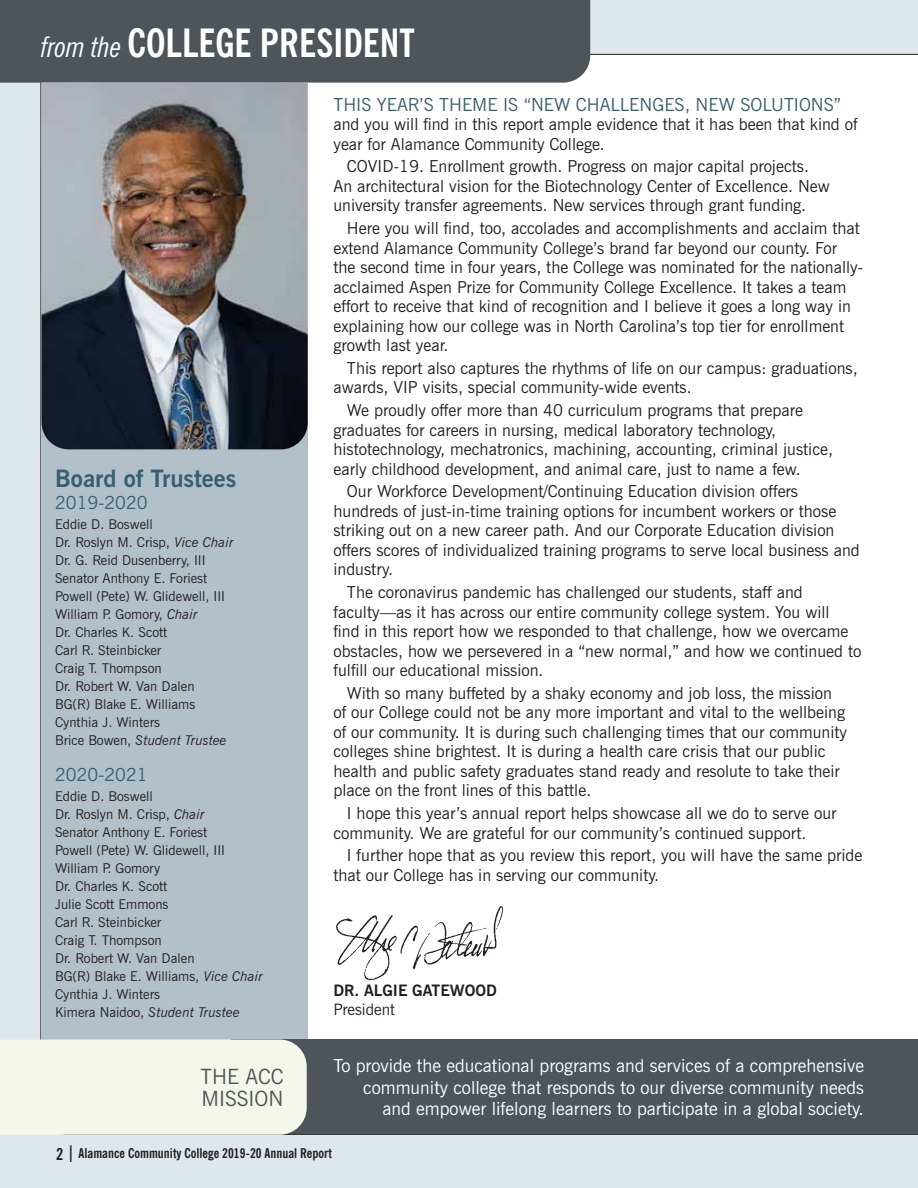
<style>
.page{position:relative;width:918px;height:1188px;background:#dee7eb}
.page>*{position:absolute;margin:0;border:0;box-sizing:border-box;transform-origin:0 0}
.t1{font:700 condensed 39px "News Gothic BT";color:#fff}
.t2{font:extra-condensed 39px "News Gothic BT";color:#fff}
.t3{font:700 24px "News Gothic BT";color:#395f6f}
.t4{font:21px/22.5px "News Gothic BT";color:#4d555b}
.t5{font:18px/21.6px "News Gothic BT";color:#fff;text-align:right}
.t6{font:18px "News Gothic BT";color:#395f6f}
.t7{font:16.5px/19.5px "News Gothic BT";color:#231f20}
.t8{font:700 15.75px "News Gothic BT";color:#231f20}
.t9{font:15.75px "News Gothic BT";color:#231f20}
.t10{font:13.5px/18px "News Gothic BT";color:#231f20}
.t11{font:700 condensed 13.5px "News Gothic BT";color:#231f20}
.s1{font-weight:400;font-style:italic;font-size:28.5px}
.s2{font-weight:400;font-stretch:extra-condensed}
.s3{font-style:italic}
.s4{font-size:16.5px}
</style>
<div class="page">
<div style="left:40px;top:54px;width:878px;height:1081px;background:#fff"></div>
<div style="left:0;top:0;width:590px;height:83px;background:#4d555b"></div>
<div style="left:42px;top:420px;width:266px;height:640px;background:#b1c0c9"></div>
<img style="left:42px;top:83px;width:266px;height:366px">
<div style="left:231px;top:1040px;width:687px;height:94px;background:#4d555b"></div>
<div style="left:0;top:1040px;width:307px;height:95px;background:#f5f6ea"></div>
<img style="left:329px;top:896px;width:178px;height:85px">
<h1 class="t1" style="left:41px;top:19px;width:468px"><span class="s1">from the</span>CHAL ENGES–<span class="s2">NEW</span> SOLUTIONS</h1>
<h1 class="t1" style="left:128px;top:19px;width:289px">COLLEGE PRESIDENT</h1>
<h1 class="t2" style="left:41px;top:19px;width:50px">NEW</h1>
<h2 class="t3" style="left:55px;top:463px;width:183px">Board of Trustees</h2>
<p class="t6" style="left:55px;top:492px;width:94px">2019-2020</p>
<p class="t10" style="left:55px;top:515px;width:180px">Eddie D. Boswell<br>Dr. Roslyn M. Crisp, <span class="s3">Vice Chair<br></span>Dr. G. Reid Dusenberry, III<br>Senator Anthony E. Foriest<br>Powell (Pete) W. Glidewell, III<br>William P. Gomory, <span class="s3">Chair<br></span>Dr. Charles K. Scott<br>Carl R. Steinbicker<br>Craig T. Thompson<br>Dr. Robert W. Van Dalen<br>BG(R) Blake E. Williams<br>Cynthia J. Winters<br>Brice Bowen, <span class="s3">Student Trustee</span></p>
<p class="t6" style="left:55px;top:764px;width:94px">2020-2021</p>
<p class="t10" style="left:55px;top:788px;width:209px">Eddie D. Boswell<br>Dr. Roslyn M. Crisp, <span class="s3">Chair<br></span>Senator Anthony E. Foriest<br>Powell (Pete) W. Glidewell, III<br>William P. Gomory<br>Dr. Charles K. Scott<br>Julie Scott Emmons<br>Carl R. Steinbicker<br>Craig T. Thompson<br>Dr. Robert W. Van Dalen<br>BG(R) Blake E. Williams, <span class="s3">Vice Chair<br></span>Cynthia J. Winters<br>Kimera Naidoo, <span class="s3">Student Trustee</span></p>
<p class="t4" style="left:201px;top:1065px;width:84px">THE ACC<br>MISSION</p>
<p class="t6" style="left:333px;top:93px;width:509px">THIS YEAR’S THEME IS “NEW CHALLENGES, NEW SOLUTIONS”</p>
<p class="t7" style="left:333px;top:114px;width:526px">and you will find in this report ample evidence that it has been that kind of year for Alamance Community College.</p>
<p class="t7" style="left:333px;top:157px;width:498px;text-indent:13px">COVID-19. Enrollment growth. Progress on major capital projects.<br>An architectural vision for the Biotechnology Center of Excellence. New university transfer agreements. New services through grant funding.</p>
<p class="t7" style="left:333px;top:218px;width:531px;text-indent:13px">Here you will find, too, accolades and accomplishments and acclaim that extend Alamance Community College’s brand far beyond our county. For the second time in four years, the College was nominated for the nationally&shy;acclaimed Aspen Prize for Community College Excellence. It takes a team effort to receive that kind of recognition and I believe it goes a long way in explaining how our college was in North Carolina’s top tier for enrollment growth last year.</p>
<p class="t7" style="left:333px;top:358px;width:526px;text-indent:13px">This report also captures the rhythms of life on our campus: graduations, awards, VIP visits, special community-wide events.</p>
<p class="t7" style="left:333px;top:400px;width:501px;text-indent:13px">We proudly offer more than 40 curriculum programs that prepare graduates for careers in nursing, medical laboratory technology, histotechnology, mechatronics, machining, accounting, criminal justice, early childhood development, and animal care, just to name a few.</p>
<p class="t7" style="left:333px;top:482px;width:528px;text-indent:13px">Our Workforce Development/Continuing Education division offers hundreds of just-in-time training options for incumbent workers or those striking out on a new career path. And our Corporate Education division offers scores of individualized training programs to serve local business and industry.</p>
<p class="t7" style="left:333px;top:582px;width:529px;text-indent:13px">The coronavirus pandemic has challenged our students, staff and faculty—as it has across our entire community college system. You will<br>find in this report how we responded to that challenge, how we overcame obstacles, how we persevered in a “new normal,” and how we continued to fulfill our educational mission.</p>
<p class="t7" style="left:333px;top:683px;width:515px;text-indent:13px">With so many buffeted by a shaky economy and job loss, the mission of our College could not be any more important and vital to the wellbeing of our community. It is during such challenging times that our community colleges shine brightest. It is during a health care crisis that our public health and public safety graduates stand ready and resolute to take their place on the front lines of this battle.</p>
<p class="t7" style="left:333px;top:803px;width:505px;text-indent:13px">I hope this year’s annual report helps showcase all we do to serve our community. We are grateful for our community’s continued support.</p>
<p class="t7" style="left:333px;top:846px;width:530px;text-indent:13px">I further hope that as you review this report, you will have the same pride that our College has in serving our community.</p>
<p class="t8" style="left:333px;top:981px;width:165px">DR. ALGIE GATEWOOD</p>
<p class="t9" style="left:333px;top:1000px;width:63px">President</p>
<p class="t5" style="left:333px;top:1055px;width:532px">To provide the educational programs and services of a comprehensive community college that responds to our diverse community needs and empower lifelong learners to participate in a global society.</p>
<p class="t11" style="left:56px;top:1145px;width:277px"><span class="s4">2 |</span> Alamance Community College 2019-20 Annual Report</p>
</div>
